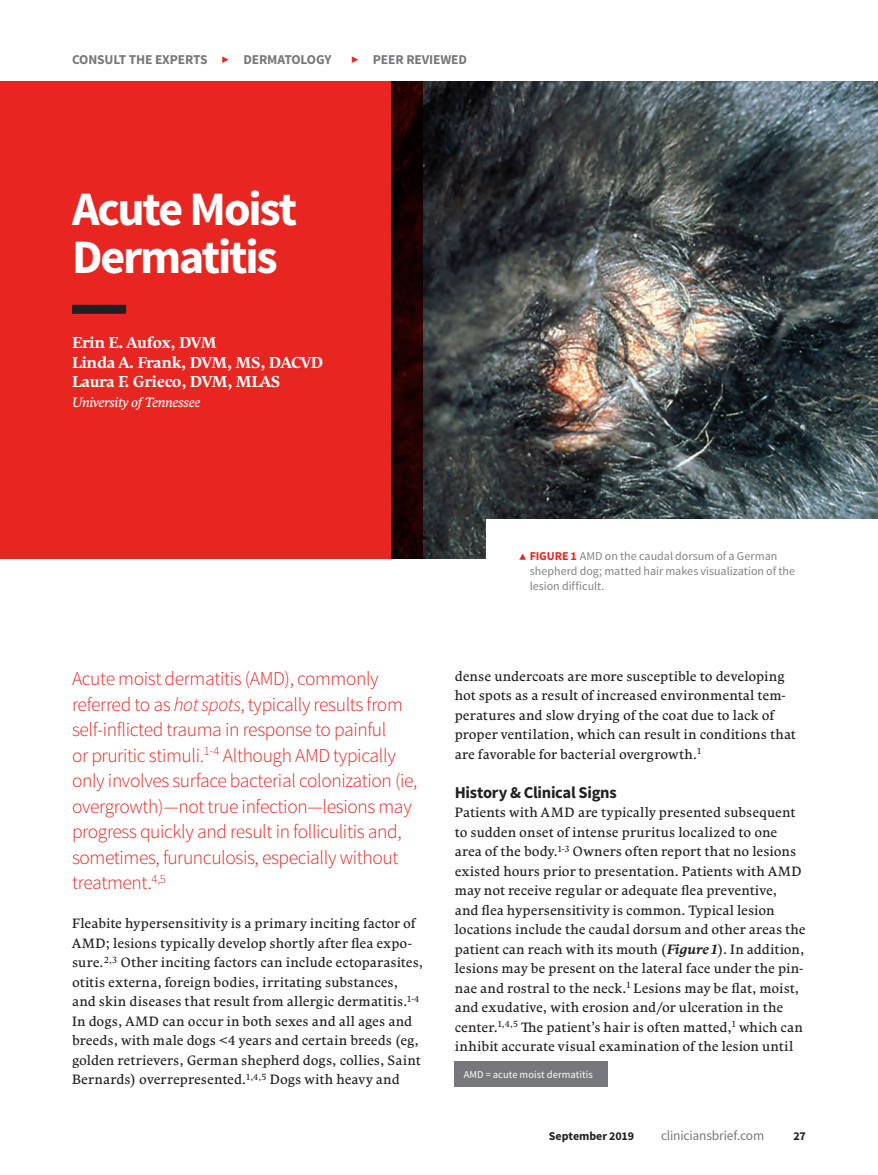
<style>
.page{position:relative;width:878px;height:1175px;background:#fff}
.page>*{position:absolute;margin:0;border:0;box-sizing:border-box;transform-origin:0 0}
.t1{font:700 48px/48px "Source Sans Pro";letter-spacing:-.045em;color:#fff}
.t2{font:300 19.5px/25.5px "Source Sans Pro";letter-spacing:-.02em;color:#e72621}
.t3{font:700 16.5px "Source Sans Pro";letter-spacing:-.02em;color:#231f20}
.t4{font:700 15.75px/19.5px "Comenia Serif Pro";letter-spacing:-.02em;color:#fff}
.t5{font:13.5px/19.5px "Comenia Serif Pro";letter-spacing:.01em;color:#231f20}
.t6{font:700 13.5px "Source Sans Pro";letter-spacing:-.01em;color:#76787b}
.t7{font:italic 13.5px "Comenia Serif Pro";letter-spacing:-.02em;color:#fff}
.t8{font:13.5px "Source Sans Pro";letter-spacing:-.015em;color:#76787b}
.t9{font:12px/15px "Source Sans Pro";color:#808285}
.t10{font:700 12px "Source Sans Pro";letter-spacing:-.005em;color:#231f20}
.t11{font:10.5px "Source Sans Pro";letter-spacing:.005em;color:#fff}
.s1{font-style:italic}
.s2{font-weight:700;color:#e72621}
.s3{font-weight:700;font-style:italic}
</style>
<div class="page">
<img style="left:422px;top:81px;width:456px;height:477px">
<div style="left:0;top:81px;width:391px;height:477px;background:#e72621"></div>
<svg style="left:391px;top:81px;width:31px;height:477px;background:#1b0201"></svg>
<div style="left:486px;top:519px;width:392px;height:132px;background:#fff"></div>
<div style="left:454px;top:1061px;width:154px;height:26px;background:#76787b"></div>
<div style="left:72px;top:305px;width:54px;height:9px;background:#231f20"></div>
<p class="t6" style="left:72px;top:51px;width:137px">CONSULT THE EXPERTS</p>
<p class="t6" style="left:243px;top:51px;width:90px">DERMATOLOGY</p>
<p class="t6" style="left:373px;top:51px;width:96px">PEER REVIEWED</p>
<h1 class="t1" style="left:72px;top:187px;width:227px">Acute Moist<br>Dermatitis</h1>
<p class="t4" style="left:72px;top:333px;width:253px">Erin E. Aufox, DVM<br>Linda A. Frank, DVM, MS, DACVD<br>Laura F. Grieco, DVM, MLAS</p>
<p class="t7" style="left:72px;top:392px;width:130px">University of Tennessee</p>
<p class="t2" style="left:72px;top:666px;width:347px">Acute moist dermatitis (AMD), commonly referred to as <span class="s1">hot spots</span>, typically results from self-inflicted trauma in response to painful<br>or pruritic stimuli.<sup>1-</sup> <sup>4</sup> Although AMD typically only involves surface bacterial colonization (ie, overgrowth)—not true infection—lesions may progress quickly and result in folliculitis and, sometimes, furunculosis, especially without treatment.<sup>4,5</sup></p>
<p class="t5" style="left:72px;top:913px;width:352px">Fleabite hypersensitivity is a primary inciting factor of AMD; lesions typically develop shortly after flea expo&shy;sure.<sup>2,3</sup> Other inciting factors can include ectoparasites, otitis externa, foreign bodies, irritating substances, and skin diseases that result from allergic dermatitis.<sup>1-4<br></sup>In dogs, AMD can occur in both sexes and all ages and breeds, with male dogs &lt;4 years and certain breeds (eg, golden retrievers, German shepherd dogs, collies, Saint Bernards) overrepresented.<sup>1,4,5</sup> Dogs with heavy and</p>
<p class="t9" style="left:529px;top:548px;width:267px"><span class="s2">FIGURE 1</span> AMD on the caudal dorsum of a German shepherd dog; matted hair makes visualization of the lesion difficult.</p>
<p class="t5" style="left:455px;top:666px;width:342px">dense undercoats are more susceptible to developing hot spots as a result of increased environmental tem&shy;peratures and slow drying of the coat due to lack of proper ventilation, which can result in conditions that are favorable for bacterial overgrowth.<sup>1</sup></p>
<p class="t3" style="left:454px;top:781px;width:163px">History &amp; Clinical Signs</p>
<p class="t5" style="left:454px;top:802px;width:352px">Patients with AMD are typically presented subsequent to sudden onset of intense pruritus localized to one area of the body.<sup>1-3</sup> Owners often report that no lesions existed hours prior to presentation. Patients with AMD may not receive regular or adequate flea preventive,<br>and flea hypersensitivity is common. Typical lesion locations include the caudal dorsum and other areas the patient can reach with its mouth (<span class="s3">Figure 1</span>). In addition, lesions may be present on the lateral face under the pin&shy;nae and rostral to the neck.<sup>1</sup> Lesions may be flat, moist, and exudative, with erosion and/or ulceration in the center.<sup>1,4,5</sup> The patient’s hair is often matted,<sup>1</sup> which can inhibit accurate visual examination of the lesion until</p>
<p class="t11" style="left:464px;top:1068px;width:131px">AMD = acute moist dermatitis</p>
<p class="t10" style="left:549px;top:1128px;width:87px">September 2019</p>
<p class="t8" style="left:661px;top:1127px;width:105px">cliniciansbrief.com</p>
<p class="t10" style="left:793px;top:1128px;width:14px">27</p>
</div>
